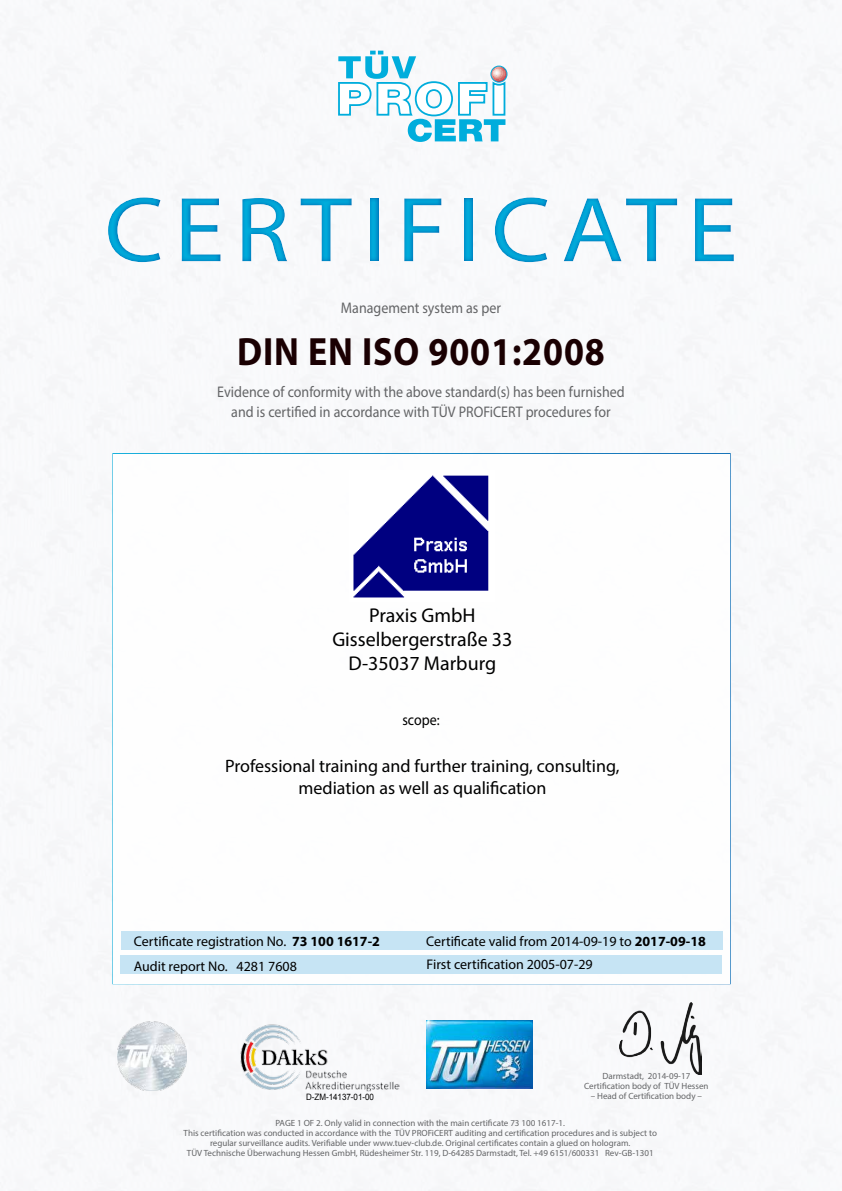
<style>
.page{position:relative;width:842px;height:1191px;background:#fff}
.page>*{position:absolute;margin:0;border:0;box-sizing:border-box;transform-origin:0 0}
.t1{font:93px "Myriad Pro";letter-spacing:.1em;color:#00addc;scale:1.1 1}
.t2{font:700 39.6px "Myriad Pro";letter-spacing:.025em;color:#1a0002;scale:.91 1}
.t3{font:20px/24px "Myriad Pro";color:#000;text-align:center}
.t4{font:18px/21.6px "Myriad Pro";color:#000;text-align:center}
.t5{font:15.4px/20px "Myriad Pro";color:#636466;text-align:center;scale:.91 1}
.t6{font:15.4px "Myriad Pro";color:#000;scale:.91 1}
.t7{font:14px/24.6px "Myriad Pro";color:#000}
.t8{font:9px/10px "Myriad Pro";color:#636466;text-align:center}
.t9{font:8.8px "Arial";color:#000;scale:.91 1}
.s1{font-weight:700}
</style>
<div class="page">
<img style="left:0;top:0;width:839px;height:1191px">
<img style="left:734px;top:566px;width:105px;height:47px">
<svg style="left:338px;top:51px;width:169px;height:91px"></svg>
<img style="left:241px;top:1024px;width:158px;height:67px">
<img style="left:427px;top:1020px;width:106px;height:69px">
<div style="left:112px;top:453px;width:619px;height:531px;background:#fff;border:2px solid #fff"></div>
<div style="left:120px;top:955px;width:602px;height:19px;background:#c0e2f3"></div>
<div style="left:121px;top:931px;width:601px;height:19px;background:#c0e2f3"></div>
<img style="left:731px;top:455px;width:108px;height:40px">
<img style="left:619px;top:1002px;width:82px;height:72px">
<img style="left:732px;top:670px;width:104px;height:47px">
<div style="left:0;top:172px;width:842px;height:114px;background:#006bb6;opacity:.75"></div>
<img style="left:117px;top:1021px;width:70px;height:69px">
<img style="left:353px;top:475px;width:136px;height:123px">
<h1 class="t1" style="left:104px;top:173px;width:577px">CERTIFICATE</h1>
<h3 class="t5" style="left:341px;top:298px;width:177px">Management system as per</h3>
<h2 class="t2" style="left:237px;top:326px;width:406px">DIN EN ISO 9001:2008</h2>
<h3 class="t5" style="left:217px;top:381px;width:449px">Evidence of conformity with the above standard(s) has been furnished and is certified in accordance with TÜV PROFiCERT procedures for</h3>
<h3 class="t3" style="left:332px;top:603px;width:182px">Praxis GmbH<br>Gisselbergerstraße 33<br>D-35037 Marburg</h3>
<h3 class="t6" style="left:402px;top:710px;width:42px">scope:</h3>
<h3 class="t4" style="left:225px;top:755px;width:396px">Professional training and further training, consulting, mediation as well as qualification</h3>
<h3 class="t7" style="left:134px;top:929px;width:248px">Certificate registration No. <span class="s1">73 100 1617-2<br></span>Audit report No. 4281 7608</h3>
<h3 class="t7" style="left:426px;top:929px;width:281px">Certificate valid from 2014-09-19 to <span class="s1">2017-09-18</span></h3>
<h3 class="t7" style="left:427px;top:952px;width:168px">First certification 2005-07-29</h3>
<p class="t8" style="left:584px;top:1071px;width:126px">Darmstadt, 2014-09-17<br>Certification body of TÜV Hessen</p>
<p class="t9" style="left:306px;top:1090px;width:76px">D-ZM-14137-01-00</p>
<p class="t8" style="left:591px;top:1091px;width:113px">– Head of Certification body –</p>
<p class="t8" style="left:184px;top:1118px;width:475px">PAGE 1 OF 2. Only valid in connection with the main certificate 73 100 1617-1.<br>This certification was conducted in accordance with the TÜV PROFiCERT auditing and certification procedures and is subject to regular surveillance audits. Verifiable under www.tuev-club.de. Original certificates contain a glued on hologram.<br>TÜV Technische Überwachung Hessen GmbH, Rüdesheimer Str. 119, D-64285 Darmstadt, Tel. +49 6151/600331 Rev-GB-1301</p>
</div>
